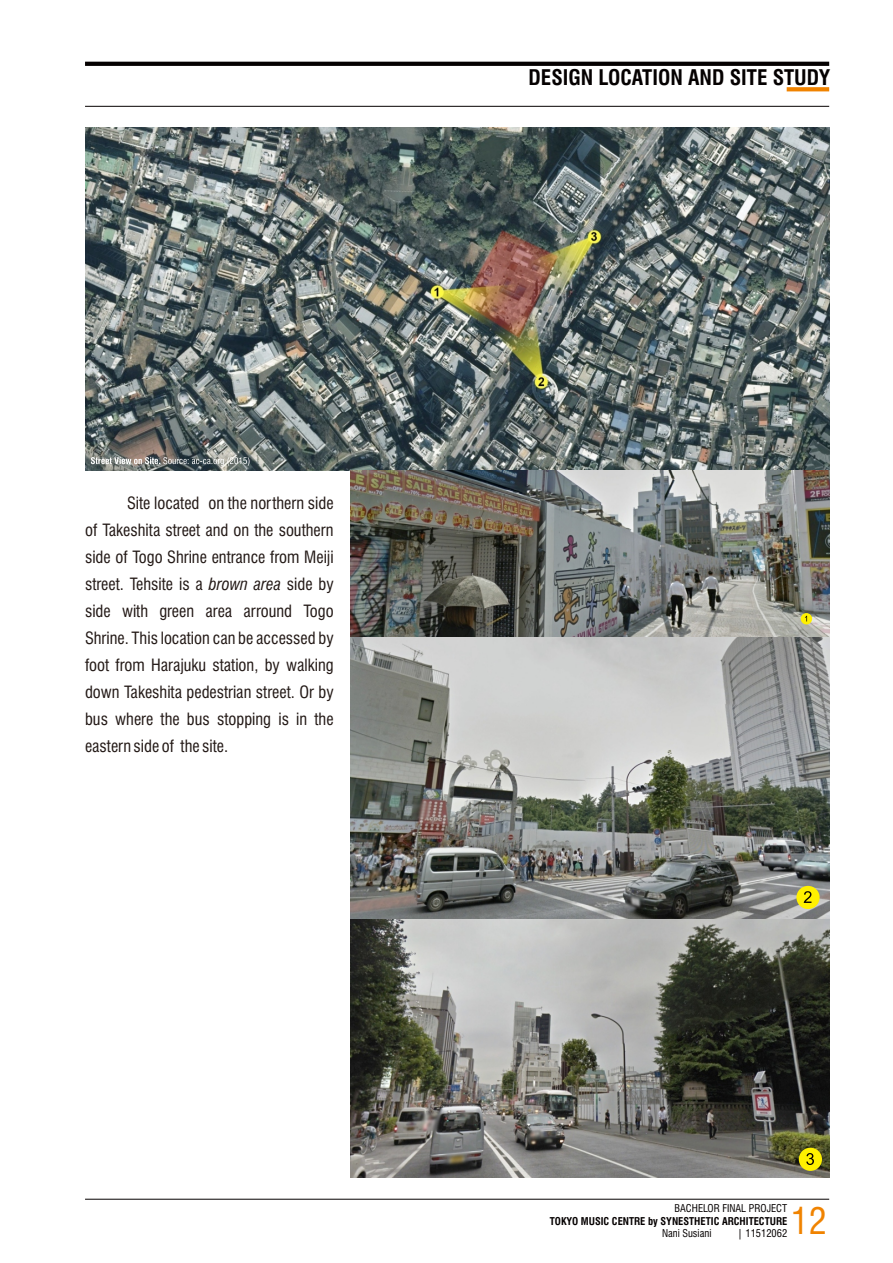
<style>
.page{position:relative;width:893px;height:1263px;background:#fff}
.page>*{position:absolute;margin:0;border:0;box-sizing:border-box;transform-origin:0 0}
.t1{font:condensed 36px "Swiss 721 BT";color:#f08300}
.t2{font:700 condensed 21px "Swiss 721 BT";color:#050101}
.t3{font:condensed 16.5px/27px "Swiss 721 BT";color:#231916;text-align:justify}
.t4{font:700 condensed 10.5px "Swiss 721 BT";color:#050101}
.t5{font:condensed 10.5px "Swiss 721 BT";color:#050101}
.s1{font-style:italic}
</style>
<div class="page">
<div style="left:807px;top:1177px;width:23px;height:22px;border:1px solid #fff"></div>
<svg style="left:85px;top:62px;width:744px;height:4px;background:#0a0606"></svg>
<div style="left:350px;top:106px;width:22px;height:22px;border:1px solid #fff"></div>
<div style="left:584px;top:106px;width:22px;height:22px;border:1px solid #fff"></div>
<div style="left:350px;top:1177px;width:22px;height:22px;border:1px solid #fff"></div>
<div style="left:584px;top:1177px;width:22px;height:22px;border:1px solid #fff"></div>
<div style="left:85px;top:106px;width:22px;height:22px;border:1px solid #fff"></div>
<div style="left:807px;top:106px;width:23px;height:22px;border:1px solid #fff"></div>
<hr style="left:85px;top:106px;width:744px;height:1px;background:#050101">
<svg style="left:787px;top:87px;width:42px;height:4px"></svg>
<hr style="left:85px;top:1199px;width:744px;height:1px;background:#050101">
<img style="left:85px;top:128px;width:744px;height:342px">
<img style="left:351px;top:470px;width:478px;height:707px">
<svg style="left:801px;top:613px;width:11px;height:11px"></svg>
<div style="left:796px;top:886px;width:24px;height:23px;background:#fff100;border-radius:50%"></div>
<svg style="left:804px;top:891px;width:7px;height:12px"></svg>
<div style="left:799px;top:1148px;width:23px;height:23px;background:#fff100;border-radius:50%"></div>
<svg style="left:806px;top:1153px;width:8px;height:12px"></svg>
<svg style="left:91px;top:457px;width:158px;height:9px"></svg>
<p class="t3" style="left:85px;top:491px;width:250px;text-indent:42px">Site located on the northern side of Takeshita street and on the southern side of Togo Shrine entrance from Meiji street. Tehsite is a <span class="s1">brown area</span> side by side with green area arround Togo Shrine. This location can be accessed by foot from Harajuku station, by walking down Takeshita pedestrian street. Or by bus where the bus stopping is in the eastern side of the site.</p>
<p class="t2" style="left:529px;top:69px;width:303px">DESIGN LOCATION AND SITE STUDY</p>
<p class="t5" style="left:674px;top:1204px;width:114px">BACHELOR FINAL PROJECT</p>
<p class="t4" style="left:550px;top:1216px;width:239px">TOKYO MUSIC CENTRE by SYNESTHETIC ARCHITECTURE</p>
<p class="t5" style="left:662px;top:1229px;width:51px">Nani Susiani</p>
<p class="t5" style="left:738px;top:1229px;width:51px">| 11512062</p>
<h1 class="t1" style="left:791px;top:1207px;width:37px">12</h1>
</div>
